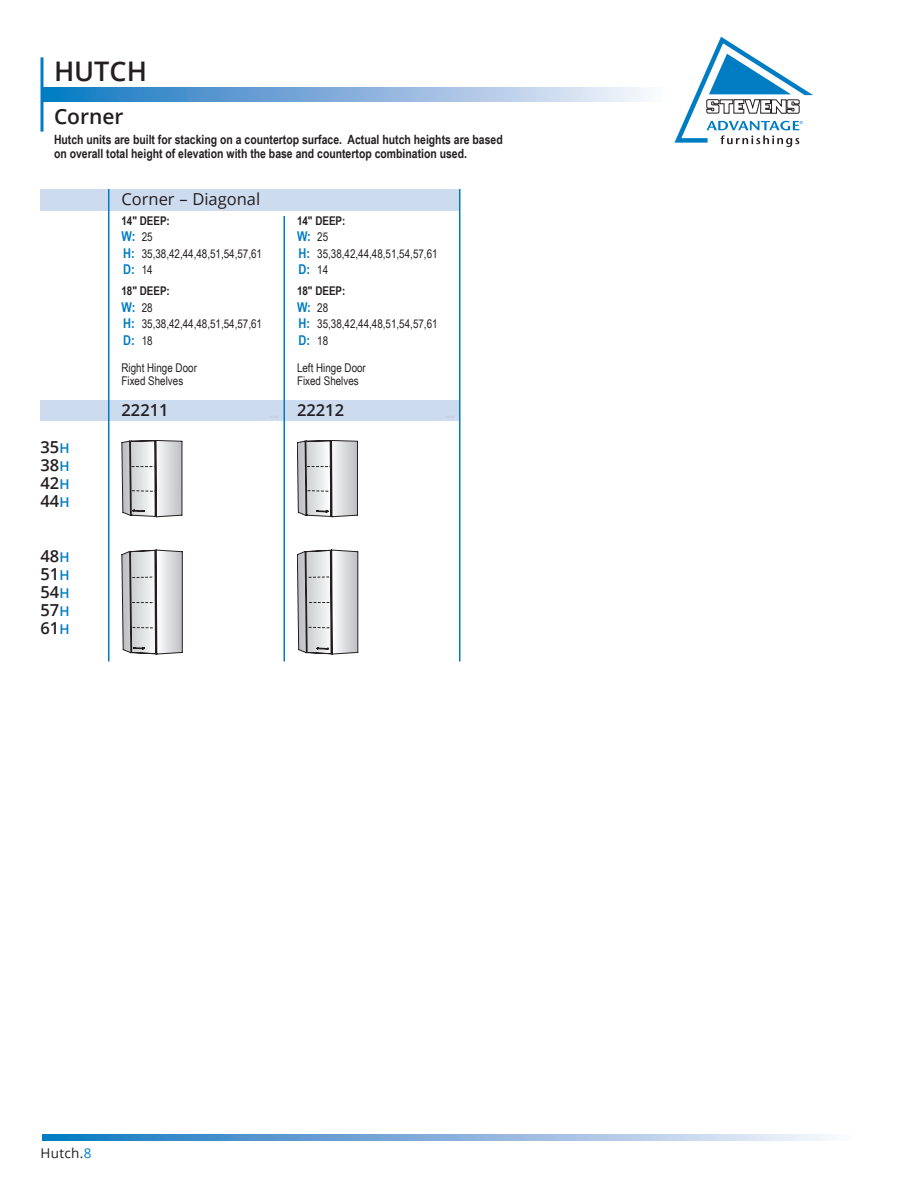
<style>
.page{position:relative;width:918px;height:1188px;background:#fff}
.page>*{position:absolute;margin:0;border:0;box-sizing:border-box;transform-origin:0 0}
.t1{font:600 27px "Open Sans";color:#231f20}
.t2{font:600 21px "Open Sans";color:#231f20}
.t3{font:600 16.5px/18px "Open Sans";color:#231f20}
.t4{font:16.5px "Open Sans";color:#231f20}
.t5{font:700 13.5px "Arial Narrow";color:#007cc2}
.t6{font:13.5px "Open Sans";letter-spacing:.025em;color:#231f20}
.t7{font:700 12.75px/13.5px "Arial Narrow";color:#231f20}
.t8{font:12px "Arial Narrow";color:#231f20}
.t9{font:700 12px "Arial Narrow";color:#231f20}
.s1{font-weight:400;font-size:12px;color:#231f20}
.s2{font-weight:700;font-size:13.5px;color:#007cc2}
.s3{font-size:13.5px;color:#007cc2}
.s4{color:#007cc2}
</style>
<div class="page">
<svg style="left:40px;top:57px;width:4px;height:75px"></svg>
<svg style="left:42px;top:88px;width:604px;height:13px;background:#82b1dc"></svg>
<svg style="left:42px;top:1134px;width:785px;height:7px;background:#82b1dc"></svg>
<svg style="left:674px;top:37px;width:139px;height:110px"></svg>
<div style="left:40px;top:400px;width:419px;height:21px;background:#cddbef"></div>
<hr style="left:284px;top:216px;width:1px;height:446px;background:#007cc2">
<div style="left:40px;top:189px;width:419px;height:22px;background:#cddbef"></div>
<hr style="left:459px;top:189px;width:1px;height:473px;background:#007cc2">
<hr style="left:108px;top:189px;width:2px;height:473px;background:#007cc2">
<svg style="left:122px;top:550px;width:61px;height:104px"></svg>
<svg style="left:122px;top:440px;width:60px;height:77px"></svg>
<svg style="left:297px;top:440px;width:61px;height:77px"></svg>
<svg style="left:297px;top:550px;width:61px;height:104px"></svg>
<h1 class="t1" style="left:54px;top:52px;width:94px">HUTCH</h1>
<p class="t2" style="left:54px;top:102px;width:71px">Corner</p>
<p class="t7" style="left:54px;top:132px;width:450px">Hutch units are built for stacking on a countertop surface. Actual hutch heights are based on overall total height of elevation with the base and countertop combination used.</p>
<p class="t4" style="left:122px;top:188px;width:140px">Corner – Diagonal</p>
<p class="t9" style="left:122px;top:211px;width:50px">14" DEEP:</p>
<p class="t5" style="left:122px;top:226px;width:33px">W: <span class="s1">25</span></p>
<p class="t8" style="left:123px;top:245px;width:140px"><span class="s2">H:</span> 35,38,42,44,48,51,54,57,61</p>
<p class="t5" style="left:123px;top:259px;width:31px">D: <span class="s1">14</span></p>
<p class="t9" style="left:122px;top:282px;width:50px">18" DEEP:</p>
<p class="t5" style="left:122px;top:297px;width:33px">W: <span class="s1">28</span></p>
<p class="t8" style="left:123px;top:315px;width:140px"><span class="s2">H:</span> 35,38,42,44,48,51,54,57,61</p>
<p class="t5" style="left:123px;top:330px;width:31px">D: <span class="s1">18</span></p>
<p class="t8" style="left:122px;top:359px;width:77px">Right Hinge Door</p>
<p class="t8" style="left:122px;top:372px;width:63px">Fixed Shelves</p>
<p class="t9" style="left:297px;top:211px;width:50px">14" DEEP:</p>
<p class="t5" style="left:297px;top:226px;width:33px">W: <span class="s1">25</span></p>
<p class="t8" style="left:299px;top:245px;width:140px"><span class="s2">H:</span> 35,38,42,44,48,51,54,57,61</p>
<p class="t5" style="left:299px;top:259px;width:31px">D: <span class="s1">14</span></p>
<p class="t9" style="left:297px;top:282px;width:50px">18" DEEP:</p>
<p class="t5" style="left:297px;top:297px;width:33px">W: <span class="s1">28</span></p>
<p class="t8" style="left:299px;top:315px;width:140px"><span class="s2">H:</span> 35,38,42,44,48,51,54,57,61</p>
<p class="t5" style="left:299px;top:330px;width:31px">D: <span class="s1">18</span></p>
<p class="t8" style="left:297px;top:359px;width:70px">Left Hinge Door</p>
<p class="t8" style="left:297px;top:372px;width:63px">Fixed Shelves</p>
<p class="t3" style="left:40px;top:437px;width:30px">35<span class="s3">H</span></p>
<p class="t3" style="left:40px;top:455px;width:30px">38<span class="s3">H<br></span>42<span class="s3">H</span></p>
<p class="t3" style="left:40px;top:491px;width:30px">44<span class="s3">H</span></p>
<p class="t3" style="left:40px;top:547px;width:30px">48<span class="s3">H</span></p>
<p class="t3" style="left:40px;top:565px;width:30px">51<span class="s3">H<br></span>54<span class="s3">H</span></p>
<p class="t3" style="left:40px;top:601px;width:30px">57<span class="s3">H<br></span>61<span class="s3">H</span></p>
<p class="t3" style="left:122px;top:400px;width:49px">22211</p>
<p class="t3" style="left:297px;top:400px;width:49px">22212</p>
<p class="t6" style="left:40px;top:1144px;width:53px">Hutch.<span class="s4">8</span></p>
</div>
